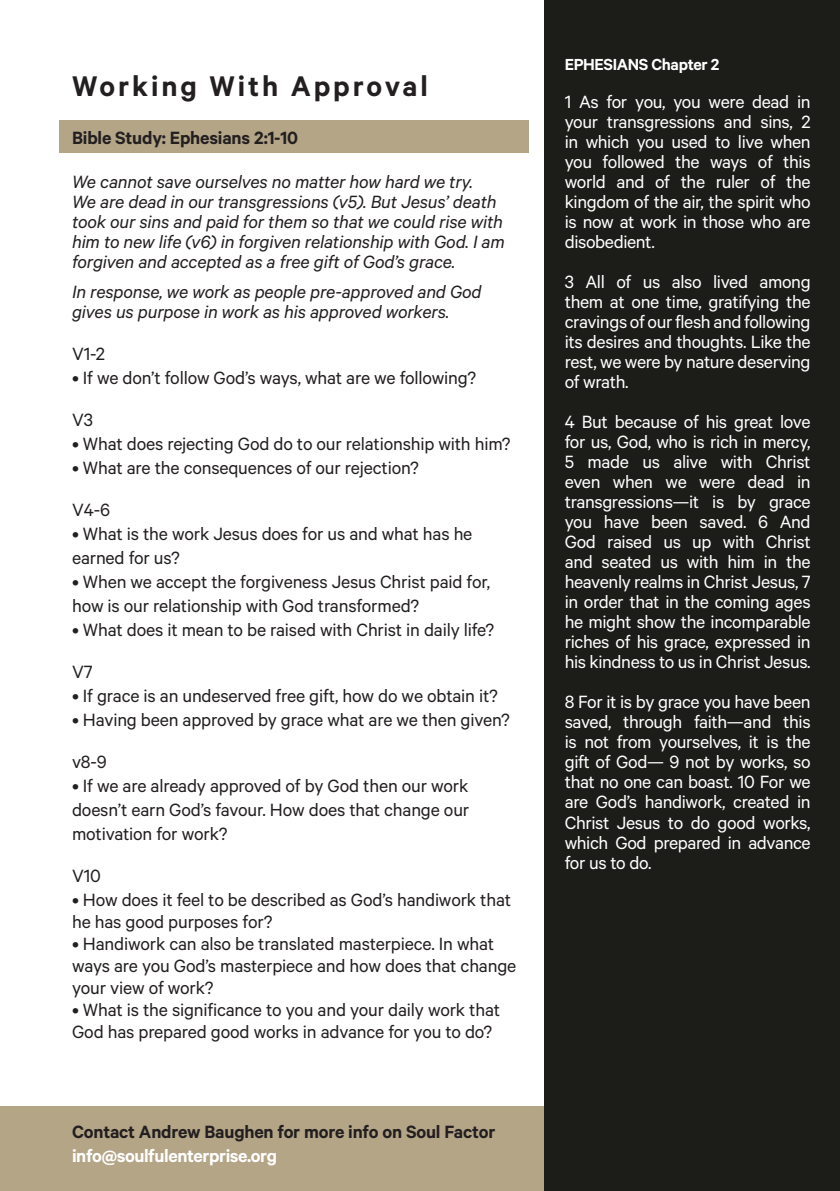
<style>
.page{position:relative;width:840px;height:1191px;background:#fff}
.page>*{position:absolute;margin:0;border:0;box-sizing:border-box;transform-origin:0 0}
.t1{font:600 32px "Calibre";letter-spacing:.09em;color:#231f20}
.t2{font:20px/20px "Calibre";letter-spacing:-.02em;color:#fff;text-align:justify}
.t3{font:20px/24px "Calibre";letter-spacing:-.01em;color:#231f20}
.t4{font:italic 20px/20px "Calibre";letter-spacing:-.01em;color:#231f20}
.t5{font:600 20px "Calibre";letter-spacing:-.01em;color:#231f20}
.t6{font:600 20px "Calibre";letter-spacing:-.02em;color:#fff}
.t7{font:600 18px "Calibre";letter-spacing:-.02em;color:#fff}
</style>
<div class="page">
<div style="left:0;top:1106px;width:556px;height:85px;background:#b4a587"></div>
<div style="left:59px;top:120px;width:470px;height:33px;background:#b4a587"></div>
<div style="left:544px;top:0;width:295px;height:1191px;background:#1c1d18"></div>
<p class="t1" style="left:72px;top:67px;width:357px">Working With Approval</p>
<p class="t5" style="left:72px;top:126px;width:227px">Bible Study: Ephesians 2:1-10</p>
<p class="t4" style="left:72px;top:171px;width:434px">We cannot save ourselves no matter how hard we try.<br>We are dead in our transgressions (v5). But Jesus’ death took our sins and paid for them so that we could rise with him to new life (v6) in forgiven relationship with God. I am forgiven and accepted as a free gift of God’s grace.</p>
<p class="t4" style="left:72px;top:281px;width:411px">In response, we work as people pre-approved and God gives us purpose in work as his approved workers.</p>
<p class="t3" style="left:72px;top:341px;width:34px">V1-2</p>
<p class="t3" style="left:72px;top:365px;width:405px">• If we don’t follow God’s ways, what are we following?</p>
<p class="t3" style="left:72px;top:407px;width:22px">V3</p>
<p class="t3" style="left:72px;top:431px;width:440px">• What does rejecting God do to our relationship with him?</p>
<p class="t3" style="left:72px;top:455px;width:348px">• What are the consequences of our rejection?</p>
<p class="t3" style="left:72px;top:497px;width:40px">V4-6</p>
<p class="t3" style="left:72px;top:521px;width:401px">• What is the work Jesus does for us and what has he earned for us?</p>
<p class="t3" style="left:72px;top:569px;width:419px">• When we accept the forgiveness Jesus Christ paid for, how is our relationship with God transformed?</p>
<p class="t3" style="left:72px;top:617px;width:423px">• What does it mean to be raised with Christ in daily life?</p>
<p class="t3" style="left:72px;top:659px;width:22px">V7</p>
<p class="t3" style="left:72px;top:683px;width:427px">• If grace is an undeserved free gift, how do we obtain it?</p>
<p class="t3" style="left:72px;top:707px;width:439px">• Having been approved by grace what are we then given?</p>
<p class="t3" style="left:72px;top:749px;width:36px">v8-9</p>
<p class="t3" style="left:72px;top:773px;width:398px;text-align:justify">• If we are already approved of by God then our work doesn’t earn God’s favour. How does that change our motivation for work?</p>
<p class="t3" style="left:72px;top:863px;width:30px">V10</p>
<p class="t3" style="left:72px;top:888px;width:440px;line-height:22px">• How does it feel to be described as God’s handiwork that he has good purposes for?</p>
<p class="t3" style="left:72px;top:932px;width:445px;line-height:22px">• Handiwork can also be translated masterpiece. In what ways are you God’s masterpiece and how does that change your view of work?</p>
<p class="t3" style="left:72px;top:998px;width:429px;line-height:22px">• What is the significance to you and your daily work that<br>God has prepared good works in advance for you to do?</p>
<p class="t5" style="left:72px;top:1120px;width:424px">Contact Andrew Baughen for more info on Soul Factor</p>
<p class="t6" style="left:72px;top:1144px;width:206px">info@soulfulenterprise.org</p>
<p class="t7" style="left:564px;top:54px;width:156px">EPHESIANS Chapter 2</p>
<p class="t2" style="left:564px;top:91px;width:247px">1 As for you, you were dead in your transgressions and sins, 2 in which you used to live when you followed the ways of this world and of the ruler of the kingdom of the air, the spirit who is now at work in those who are disobedient.</p>
<p class="t2" style="left:564px;top:271px;width:247px">3 All of us also lived among them at one time, gratifying the cravings of our flesh and following its desires and thoughts. Like the rest, we were by nature deserving of wrath.</p>
<p class="t2" style="left:564px;top:411px;width:247px">4 But because of his great love for us, God, who is rich in mercy, 5 made us alive with Christ even when we were dead in transgressions—it is by grace you have been saved. 6 And God raised us up with Christ and seated us with him in the heavenly realms in Christ Jesus, 7 in order that in the coming ages he might show the incomparable riches of his grace, expressed in his kindness to us in Christ Jesus.</p>
<p class="t2" style="left:564px;top:691px;width:247px">8 For it is by grace you have been saved, through faith—and this is not from yourselves, it is the gift of God— 9 not by works, so that no one can boast. 10 For we are God’s handiwork, created in Christ Jesus to do good works, which God prepared in advance for us to do.</p>
</div>
